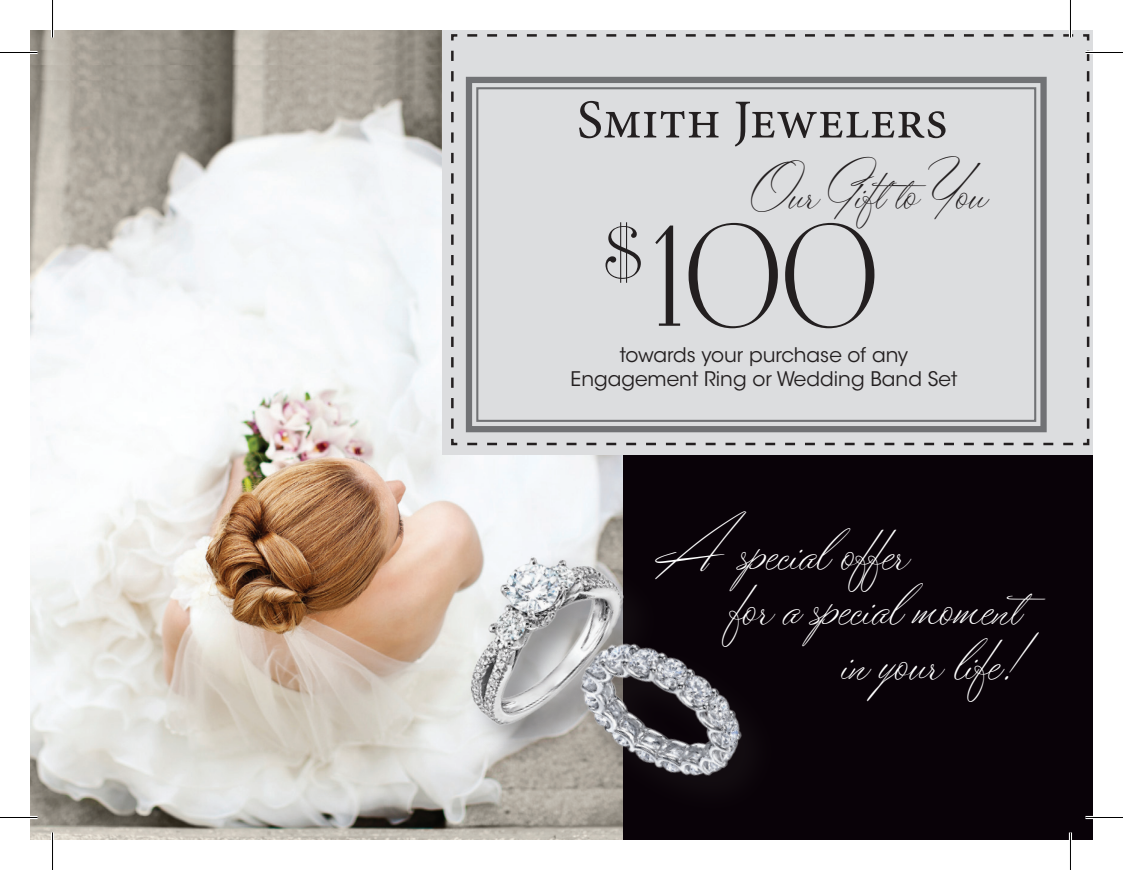
<style>
.page{position:relative;width:1123px;height:870px;background:#fff}
.page>*{position:absolute;margin:0;border:0;box-sizing:border-box;transform-origin:0 0}
.t1{font:121px "Mussica";color:#231f20}
.t2{font:62.5px "Mussica Swash";color:#231f20}
.t3{font:55px "Minion Pro";color:#231f20}
.t4{font:47.5px "Marmalade JF";color:#fff}
.t5{font:42.5px "Marmalade JF";color:#231f20}
.t6{font:20px "ITC Avant Garde MM 300 750";color:#231f20}
.s1{font-size:120px}
</style>
<div class="page">
<div style="left:618px;top:362px;width:474px;height:478px;background:#090208"></div>
<img style="left:30px;top:30px;width:592px;height:810px">
<div style="left:443px;top:30px;width:649px;height:424px;background:#dcdddf"></div>
<div style="left:464px;top:551px;width:200px;height:214px;background:#231f20;opacity:.45"></div>
<img style="left:438px;top:534px;width:211px;height:198px">
<div style="left:574px;top:638px;width:207px;height:180px;background:#090208"></div>
<img style="left:553px;top:604px;width:190px;height:213px">
<svg style="left:451px;top:33px;width:639px;height:413px"></svg>
<hr style="left:0;top:51px;width:38px;height:3px;background:#fff">
<hr style="left:1085px;top:51px;width:37px;height:3px;background:#fff">
<hr style="left:0;top:816px;width:38px;height:3px;background:#fff">
<hr style="left:1085px;top:816px;width:37px;height:3px;background:#fff">
<hr style="left:51px;top:0;width:3px;height:38px;background:#fff">
<hr style="left:51px;top:832px;width:3px;height:38px;background:#fff">
<hr style="left:1068px;top:0;width:3px;height:38px;background:#fff">
<hr style="left:1068px;top:832px;width:3px;height:38px;background:#fff">
<hr style="left:0;top:52px;width:38px;height:1px;background:#000">
<hr style="left:1085px;top:52px;width:37px;height:1px;background:#000">
<hr style="left:0;top:817px;width:38px;height:1px;background:#000">
<hr style="left:1085px;top:817px;width:37px;height:1px;background:#000">
<hr style="left:52px;top:0;width:1px;height:38px;background:#000">
<hr style="left:52px;top:832px;width:1px;height:38px;background:#000">
<hr style="left:1069px;top:0;width:1px;height:38px;background:#000">
<hr style="left:1069px;top:832px;width:1px;height:38px;background:#000">
<h3 class="t3" style="left:577px;top:83px;width:372px">Smith Jewelers</h3>
<h3 class="t5" style="left:749px;top:168px;width:236px">Our Giftto You</h3>
<h2 class="t2" style="left:603px;top:215px;width:40px">$</h2>
<h1 class="t1" style="left:650px;top:183px;width:229px"><span class="s1">1</span>00</h1>
<p class="t6" style="left:619px;top:343px;width:290px">towards your purchase of any</p>
<p class="t6" style="left:570px;top:367px;width:388px">Engagement Ring or Wedding Band Set</p>
<h3 class="t4" style="left:654px;top:525px;width:253px">Aspecialoffer</h3>
<h3 class="t4" style="left:728px;top:580px;width:320px">for a specialmoment</h3>
<h3 class="t4" style="left:839px;top:635px;width:192px">in your life!</h3>
</div>
